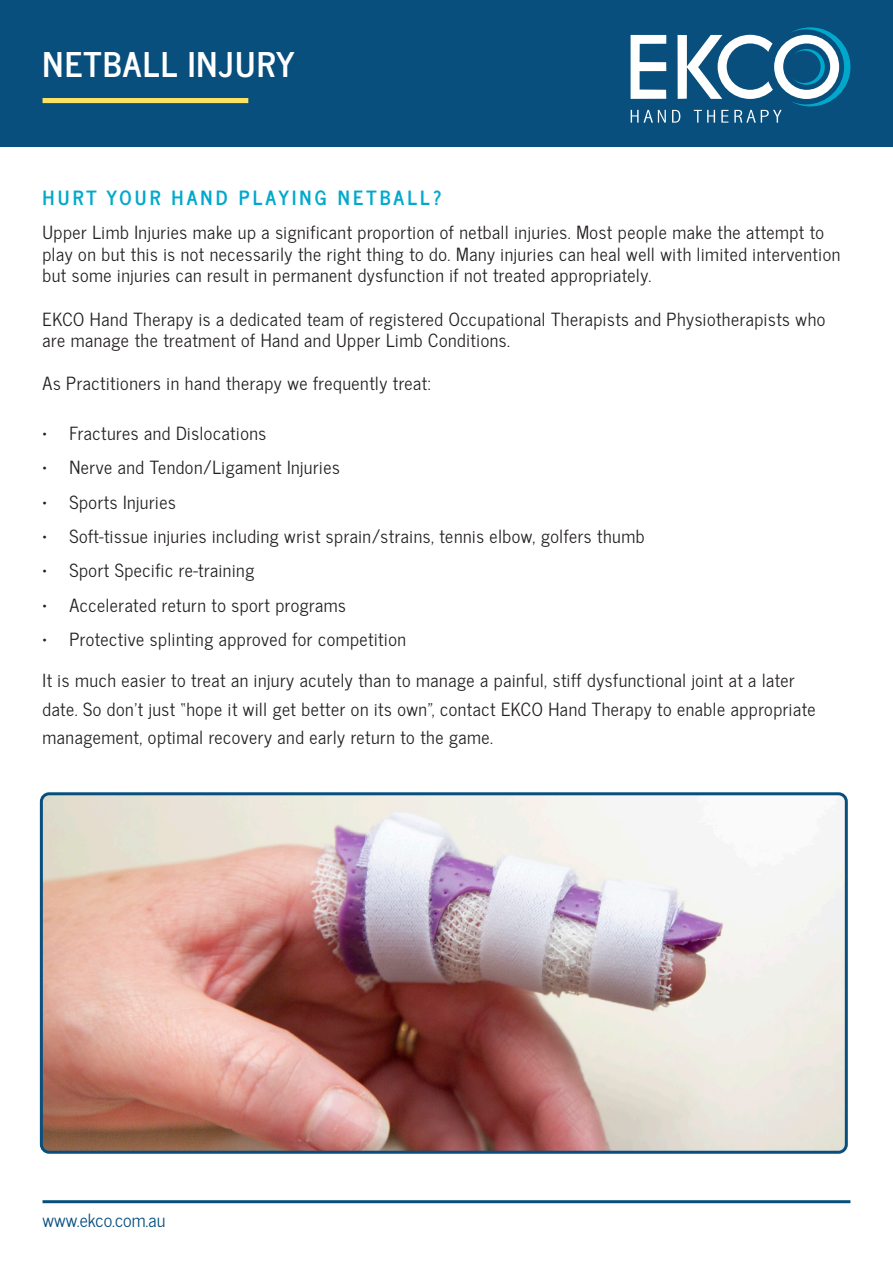
<style>
.page{position:relative;width:893px;height:1263px;background:#fff}
.page>*{position:absolute;margin:0;border:0;box-sizing:border-box;transform-origin:0 0}
.t1{font:700 33.75px "News Cycle";letter-spacing:.04em;color:#fff}
.Heading{font:700 19.5px "News Cycle";letter-spacing:.16em;color:#00a9cc}
.Body_Copy{font:18px/21.6px "News Cycle";letter-spacing:.03em;color:#231f20}
.t2{font:18px "News Cycle";color:#084f7d}
</style>
<div class="page">
<div style="left:0;top:0;width:893px;height:146px;background:#084f7d"></div>
<div style="left:43px;top:98px;width:205px;height:5px;background:#fce363"></div>
<svg style="left:631px;top:35px;width:35px;height:64px"></svg>
<svg style="left:631px;top:110px;width:35px;height:13px"></svg>
<svg style="left:672px;top:27px;width:178px;height:96px"></svg>
<hr style="left:43px;top:1200px;width:807px;height:3px;background:#084f7d">
<img style="left:44px;top:796px;width:800px;height:354px">
<div style="left:40px;top:792px;width:808px;height:362px;border:3px solid #084f7d;border-radius:8px"></div>
<p class="t1" style="left:43px;top:35px;width:254px">NETBALL INJURY</p>
<p class="Heading" style="left:43px;top:180px;width:400px">HURT YOUR HAND PLAYING NETBALL?</p>
<p class="Body_Copy" style="left:43px;top:221px;width:799px">Upper Limb Injuries make up a significant proportion of netball injuries. Most people make the attempt to play on but this is not necessarily the right thing to do. Many injuries can heal well with limited intervention but some injuries can result in permanent dysfunction if not treated appropriately.</p>
<p class="Body_Copy" style="left:43px;top:307px;width:784px">EKCO Hand Therapy is a dedicated team of registered Occupational Therapists and Physiotherapists who are manage the treatment of Hand and Upper Limb Conditions.</p>
<p class="Body_Copy" style="left:43px;top:372px;width:390px">As Practitioners in hand therapy we frequently treat:</p>
<p class="Body_Copy" style="left:43px;top:422px;width:225px">• Fractures and Dislocations</p>
<p class="Body_Copy" style="left:43px;top:456px;width:299px">• Nerve and Tendon/Ligament Injuries</p>
<p class="Body_Copy" style="left:43px;top:490px;width:135px">• Sports Injuries</p>
<p class="Body_Copy" style="left:43px;top:525px;width:603px">• Soft-tissue injuries including wrist sprain/strains, tennis elbow, golfers thumb</p>
<p class="Body_Copy" style="left:43px;top:559px;width:213px">• Sport Specific re-training</p>
<p class="Body_Copy" style="left:43px;top:593px;width:305px">• Accelerated return to sport programs</p>
<p class="Body_Copy" style="left:43px;top:628px;width:365px">• Protective splinting approved for competition</p>
<p class="Body_Copy" style="left:43px;top:666px;width:775px;line-height:28.5px">It is much easier to treat an injury acutely than to manage a painful, stiff dysfunctional joint at a later date. So don’t just “hope it will get better on its own”, contact EKCO Hand Therapy to enable appropriate management, optimal recovery and early return to the game.</p>
<p class="t2" style="left:43px;top:1205px;width:124px">www.ekco.com.au</p>
</div>
